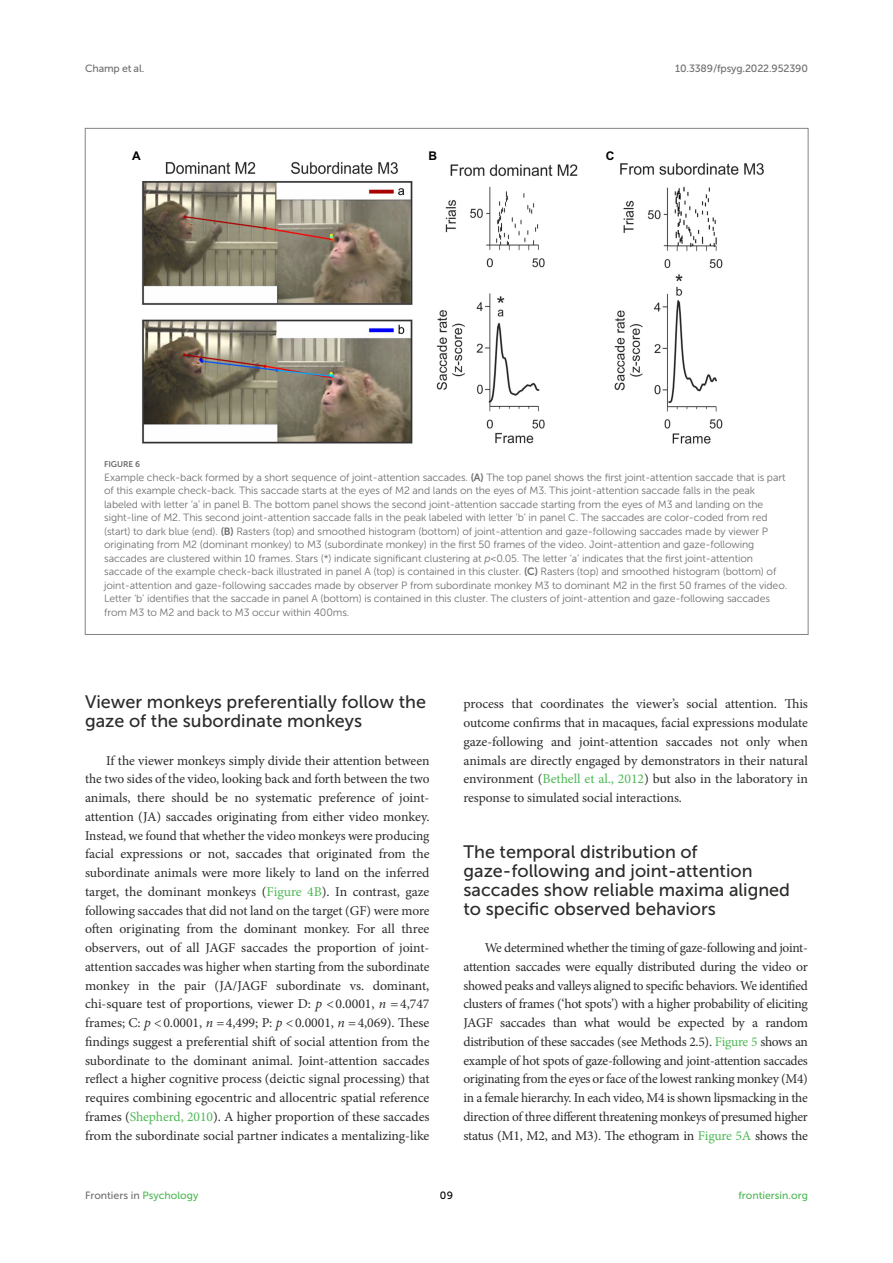
<style>
.page{position:relative;width:893px;height:1263px;background:#fff}
.page>*{position:absolute;margin:0;border:0;box-sizing:border-box;transform-origin:0 0}
.HEAD_2{font:18px/18.8px "Museo Sans 500";color:#2b2b2a}
.TEXT_FLUSH{font:13.5px/18.8px "Minion Pro";letter-spacing:-.01em;color:#2b2b2a;text-align:justify}
.t1{font:700 12px "Arial";color:#000}
.FIG_LEG{font:10.5px/13.5px "Museo Sans 300";letter-spacing:-.01em;color:#706f70}
.t2{font:10.5px "Museo Sans 500";letter-spacing:-.015em;color:#706f70}
.t3{font:10.5px "Museo Sans 500";color:#4eb855}
.t4{font:10.5px "Museo Sans 500";color:#000}
.FIG_HD{font:8.25px "Museo Sans 700";letter-spacing:-.01em;color:#706f70}
.s1{font-family:"Museo Sans 700"}
.s2{font-style:italic}
.s3{color:#4eb855}
</style>
<div class="page">
<img style="left:142px;top:161px;width:622px;height:283px">
<p class="t2" style="left:85px;top:63px;width:61px">Champ et al.</p>
<p class="t2" style="left:675px;top:63px;width:134px">10.3389/fpsyg.2022.952390</p>
<p class="t1" style="left:132px;top:148px;width:10px">A</p>
<p class="t1" style="left:429px;top:148px;width:10px">B</p>
<p class="t1" style="left:606px;top:148px;width:10px">C</p>
<p class="FIG_HD" style="left:104px;top:460px;width:37px">FIGURE 6</p>
<p class="FIG_LEG" style="left:104px;top:470px;width:685px">Example check-back formed by a short sequence of joint-attention saccades. <span class="s1">(A)</span> The top panel shows the first joint-attention saccade that is part of this example check-back. This saccade starts at the eyes of M2 and lands on the eyes of M3. This joint-attention saccade falls in the peak labeled with letter ‘a’ in panel B. The bottom panel shows the second joint-attention saccade starting from the eyes of M3 and landing on the sight-line of M2. This second joint-attention saccade falls in the peak labeled with letter ‘b’ in panel C. The saccades are color-coded from red (start) to dark blue (end). <span class="s1">(B)</span> Rasters (top) and smoothed histogram (bottom) of joint-attention and gaze-following saccades made by viewer P originating from M2 (dominant monkey) to M3 (subordinate monkey) in the first 50 frames of the video. Joint-attention and gaze-following saccades are clustered within 10 frames. Stars (*) indicate significant clustering at <span class="s2">p</span> &lt; 0.05. The letter ‘a’ indicates that the first joint-attention saccade of the example check-back illustrated in panel A (top) is contained in this cluster. <span class="s1">(C)</span> Rasters (top) and smoothed histogram (bottom) of joint-attention and gaze-following saccades made by observer P from subordinate monkey M3 to dominant M2 in the first 50 frames of the video.<br>Letter ‘b’ identifies that the saccade in panel A (bottom) is contained in this cluster. The clusters of joint-attention and gaze-following saccades from M3 to M2 and back to M3 occur within 400 ms.</p>
<p class="HEAD_2" style="left:85px;top:693px;width:343px">Viewer monkeys preferentially follow the gaze of the subordinate monkeys</p>
<p class="TEXT_FLUSH" style="left:85px;top:751px;width:346px;text-indent:21px">If the viewer monkeys simply divide their attention between the two sides of the video, looking back and forth between the two animals, there should be no systematic preference of joint&shy;attention (JA) saccades originating from either video monkey.<br>Instead, we found that whether the video monkeys were producing facial expressions or not, saccades that originated from the subordinate animals were more likely to land on the inferred target, the dominant monkeys (<span class="s3">Figure 4B</span>). In contrast, gaze following saccades that did not land on the target (GF) were more often originating from the dominant monkey. For all three observers, out of all JAGF saccades the proportion of joint&shy;attention saccades was higher when starting from the subordinate monkey in the pair (JA/JAGF subordinate vs. dominant, chi-square test of proportions, viewer D: <span class="s2">p</span> &lt;0.0001, <span class="s2">n</span> =4,747 frames; C: <span class="s2">p</span> &lt;0.0001, <span class="s2">n</span> =4,499; P: <span class="s2">p</span> &lt;0.0001, <span class="s2">n</span> =4,069). These findings suggest a preferential shift of social attention from the subordinate to the dominant animal. Joint-attention saccades reflect a higher cognitive process (deictic signal processing) that requires combining egocentric and allocentric spatial reference frames (<span class="s3">Shepherd, 2010</span>). A higher proportion of these saccades from the subordinate social partner indicates a mentalizing-like</p>
<p class="TEXT_FLUSH" style="left:463px;top:695px;width:346px">process that coordinates the viewer’s social attention. This outcome confirms that in macaques, facial expressions modulate gaze-following and joint-attention saccades not only when animals are directly engaged by demonstrators in their natural environment (<span class="s3">Bethell et al., 2012</span>) but also in the laboratory in response to simulated social interactions.</p>
<p class="HEAD_2" style="left:463px;top:843px;width:328px">The temporal distribution of gaze-following and joint-attention saccades show reliable maxima aligned to specific observed behaviors</p>
<p class="TEXT_FLUSH" style="left:463px;top:938px;width:346px;text-indent:21px">We determined whether the timing of gaze-following and joint&shy;attention saccades were equally distributed during the video or showed peaks and valleys aligned to specific behaviors. We identified clusters of frames (‘hot spots’) with a higher probability of eliciting JAGF saccades than what would be expected by a random distribution of these saccades (see Methods 2.5). <span class="s3">Figure 5</span> shows an example of hot spots of gaze-following and joint-attention saccades originating from the eyes or face of the lowest ranking monkey (M4) in a female hierarchy. In each video, M4 is shown lipsmacking in the direction of three different threatening monkeys of presumed higher status (M1, M2, and M3). The ethogram in <span class="s3">Figure 5A</span> shows the</p>
<p class="t2" style="left:85px;top:1190px;width:115px">Frontiers in <span class="s3">Psychology</span></p>
<p class="t4" style="left:440px;top:1190px;width:15px">09</p>
<p class="t3" style="left:738px;top:1190px;width:71px">frontiersin.org</p>
</div>
